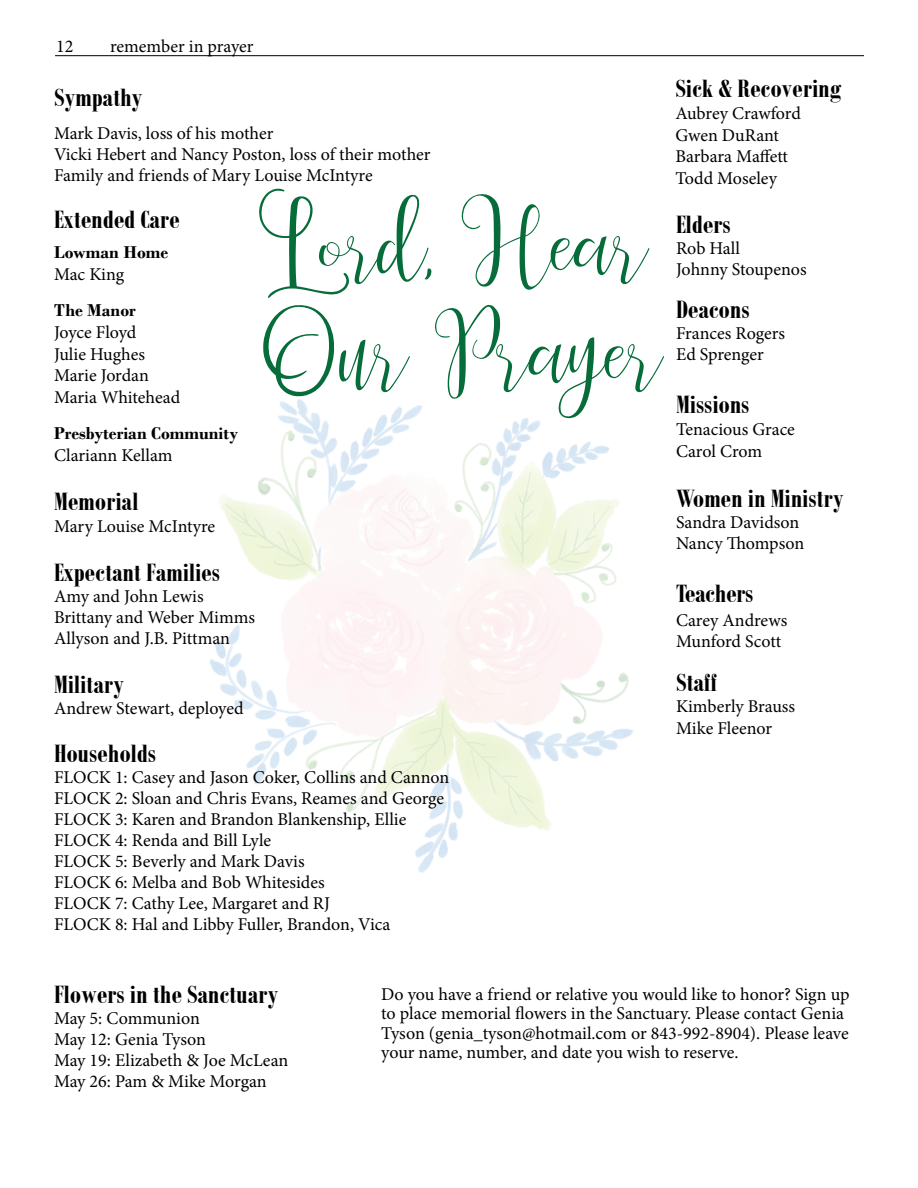
<style>
.page{position:relative;width:918px;height:1188px;background:#fff}
.page>*{position:absolute;margin:0;border:0;box-sizing:border-box;transform-origin:0 0}
.t1{font:97.5px/108px "Panda Tired Scirpt";color:#066c39}
.t2{font:700 27px "Bodoni MT Condensed";color:#000}
.t3{font:18px/21px "Minion Pro";letter-spacing:-.005em;color:#000}
.t4{font:700 18px "Bodoni";color:#000}
</style>
<div class="page">
<img style="left:209px;top:399px;width:425px;height:474px">
<hr style="left:55px;top:55px;width:809px;height:1px;background:#000">
<p class="t3" style="left:56px;top:36px;width:19px">12</p>
<p class="t3" style="left:110px;top:36px;width:145px">remember in prayer</p>
<h2 class="t2" style="left:54px;top:81px;width:90px">Sympathy</h2>
<p class="t3" style="left:54px;top:123px;width:378px">Mark Davis, loss of his mother<br>Vicki Hebert and Nancy Poston, loss of their mother<br>Family and friends of Mary Louise McIntyre</p>
<h2 class="t2" style="left:54px;top:203px;width:127px">Extended Care</h2>
<p class="t4" style="left:54px;top:242px;width:116px">Lowman Home</p>
<p class="t3" style="left:54px;top:264px;width:72px">Mac King</p>
<p class="t4" style="left:54px;top:300px;width:83px">The Manor</p>
<p class="t3" style="left:54px;top:322px;width:128px;line-height:21.6px">Joyce Floyd<br>Julie Hughes<br>Marie Jordan<br>Maria Whitehead</p>
<p class="t4" style="left:54px;top:423px;width:186px">Presbyterian Community</p>
<p class="t3" style="left:54px;top:445px;width:120px">Clariann Kellam</p>
<h2 class="t2" style="left:54px;top:486px;width:86px">Memorial</h2>
<p class="t3" style="left:54px;top:516px;width:163px">Mary Louise McIntyre</p>
<h1 class="t1" style="left:261px;top:195px;width:400px">Lord, Hear<br>Our Prayer</h1>
<h2 class="t2" style="left:54px;top:556px;width:167px">Expectant Families</h2>
<p class="t3" style="left:54px;top:586px;width:203px">Amy and John Lewis<br>Brittany and Weber Mimms<br>Allyson and J.B. Pittman</p>
<h2 class="t2" style="left:54px;top:668px;width:71px">Military</h2>
<p class="t3" style="left:54px;top:698px;width:191px">Andrew Stewart, deployed</p>
<h2 class="t2" style="left:54px;top:738px;width:103px">Households</h2>
<p class="t3" style="left:54px;top:767px;width:397px">FLOCK 1: Casey and Jason Coker, Collins and Cannon FLOCK 2: Sloan and Chris Evans, Reames and George FLOCK 3: Karen and Brandon Blankenship, Ellie FLOCK 4: Renda and Bill Lyle<br>FLOCK 5: Beverly and Mark Davis<br>FLOCK 6: Melba and Bob Whitesides<br>FLOCK 7: Cathy Lee, Margaret and RJ<br>FLOCK 8: Hal and Libby Fuller, Brandon, Vica</p>
<h2 class="t2" style="left:675px;top:73px;width:167px">Sick &amp; Recovering</h2>
<p class="t3" style="left:675px;top:103px;width:127px;line-height:21.6px">Aubrey Crawford<br>Gwen DuRant<br>Barbara Maffett<br>Todd Moseley</p>
<h2 class="t2" style="left:676px;top:209px;width:56px">Elders</h2>
<p class="t3" style="left:676px;top:238px;width:132px">Rob Hall<br>Johnny Stoupenos</p>
<h2 class="t2" style="left:676px;top:293px;width:75px">Deacons</h2>
<p class="t3" style="left:676px;top:323px;width:110px">Frances Rogers<br>Ed Sprenger</p>
<h2 class="t2" style="left:676px;top:389px;width:75px">Missions</h2>
<p class="t3" style="left:676px;top:419px;width:120px;line-height:21.6px">Tenacious Grace<br>Carol Crom</p>
<h2 class="t2" style="left:676px;top:482px;width:169px">Women in Ministry</h2>
<p class="t3" style="left:676px;top:512px;width:130px">Sandra Davidson<br>Nancy Thompson</p>
<h2 class="t2" style="left:676px;top:578px;width:79px">Teachers</h2>
<p class="t3" style="left:676px;top:610px;width:113px">Carey Andrews<br>Munford Scott</p>
<h2 class="t2" style="left:676px;top:666px;width:42px">Staff</h2>
<p class="t3" style="left:676px;top:696px;width:121px;line-height:21.6px">Kimberly Brauss<br>Mike Fleenor</p>
<h2 class="t2" style="left:54px;top:978px;width:226px">Flowers in the Sanctuary</h2>
<p class="t3" style="left:54px;top:1008px;width:236px">May 5: Communion<br>May 12: Genia Tyson<br>May 19: Elizabeth &amp; Joe McLean<br>May 26: Pam &amp; Mike Morgan</p>
<p class="t3" style="left:381px;top:984px;width:470px;line-height:19.5px">Do you have a friend or relative you would like to honor? Sign up to place memorial flowers in the Sanctuary. Please contact Genia Tyson (genia_tyson@hotmail.com or 843-992-8904). Please leave your name, number, and date you wish to reserve.</p>
</div>
